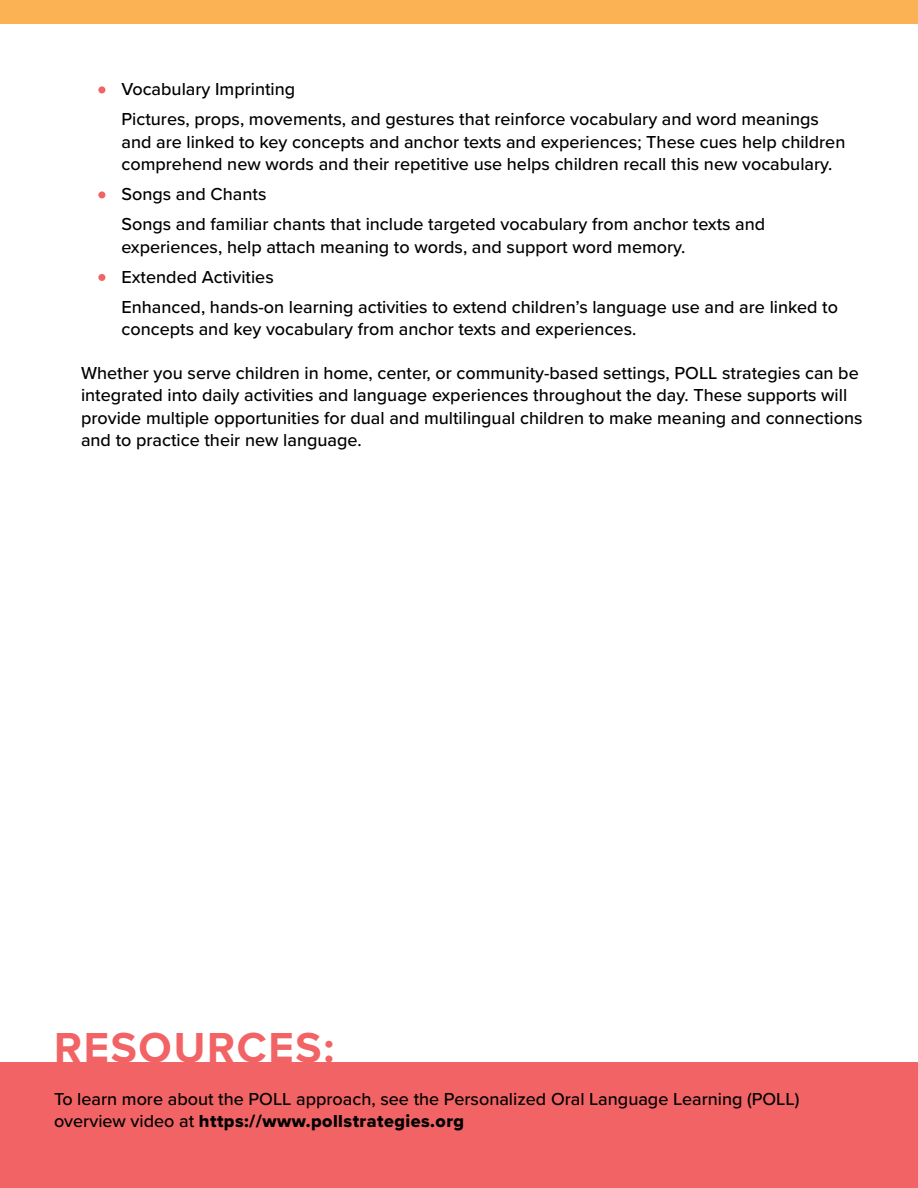
<style>
.page{position:relative;width:918px;height:1188px;background:#fff}
.page>*{position:absolute;margin:0;border:0;box-sizing:border-box;transform-origin:0 0}
.t1{font:64.5px "Proxima Nova";color:#f16364}
.Resources_Heading{font:700 43.5px "Proxima Nova";letter-spacing:.04em;color:#f16364}
.Note{font:500 18px/22.5px "Proxima Nova";color:#000}
.Intro_Outro_style{font:500 18px/22.5px "Proxima Nova";color:#000}
.Resources_text{font:500 18px/22.5px "Proxima Nova";color:#000}
.s1{font-family:"Proxima Nova Extrabld";font-weight:400}
</style>
<div class="page">
<div style="left:0;top:1062px;width:918px;height:126px;background:#f16364"></div>
<div style="left:0;top:0;width:918px;height:24px;background:#fbb254"></div>
<p class="t1" style="left:94px;top:55px;width:16px">·</p>
<p class="Intro_Outro_style" style="left:122px;top:77px;width:175px">Vocabulary Imprinting</p>
<p class="Note" style="left:122px;top:107px;width:725px">Pictures, props, movements, and gestures that reinforce vocabulary and word meanings and are linked to key concepts and anchor texts and experiences; These cues help children comprehend new words and their repetitive use helps children recall this new vocabulary.</p>
<p class="t1" style="left:94px;top:160px;width:16px">·</p>
<p class="Intro_Outro_style" style="left:122px;top:182px;width:146px">Songs and Chants</p>
<p class="Note" style="left:122px;top:212px;width:645px">Songs and familiar chants that include targeted vocabulary from anchor texts and experiences, help attach meaning to words, and support word memory.</p>
<p class="t1" style="left:94px;top:242px;width:16px">·</p>
<p class="Intro_Outro_style" style="left:122px;top:265px;width:154px">Extended Activities</p>
<p class="Note" style="left:122px;top:295px;width:718px">Enhanced, hands-on learning activities to extend children’s language use and are linked to concepts and key vocabulary from anchor texts and experiences.</p>
<p class="Intro_Outro_style" style="left:81px;top:361px;width:783px">Whether you serve children in home, center, or community-based settings, POLL strategies can be integrated into daily activities and language experiences throughout the day. These supports will provide multiple opportunities for dual and multilingual children to make meaning and connections and to practice their new language.</p>
<p class="Resources_Heading" style="left:54px;top:1015px;width:282px">RESOURCES:</p>
<p class="Resources_text" style="left:54px;top:1087px;width:747px">To learn more about the POLL approach, see the Personalized Oral Language Learning (POLL) overview video at <span class="s1">https://www.pollstrategies.org</span></p>
</div>
